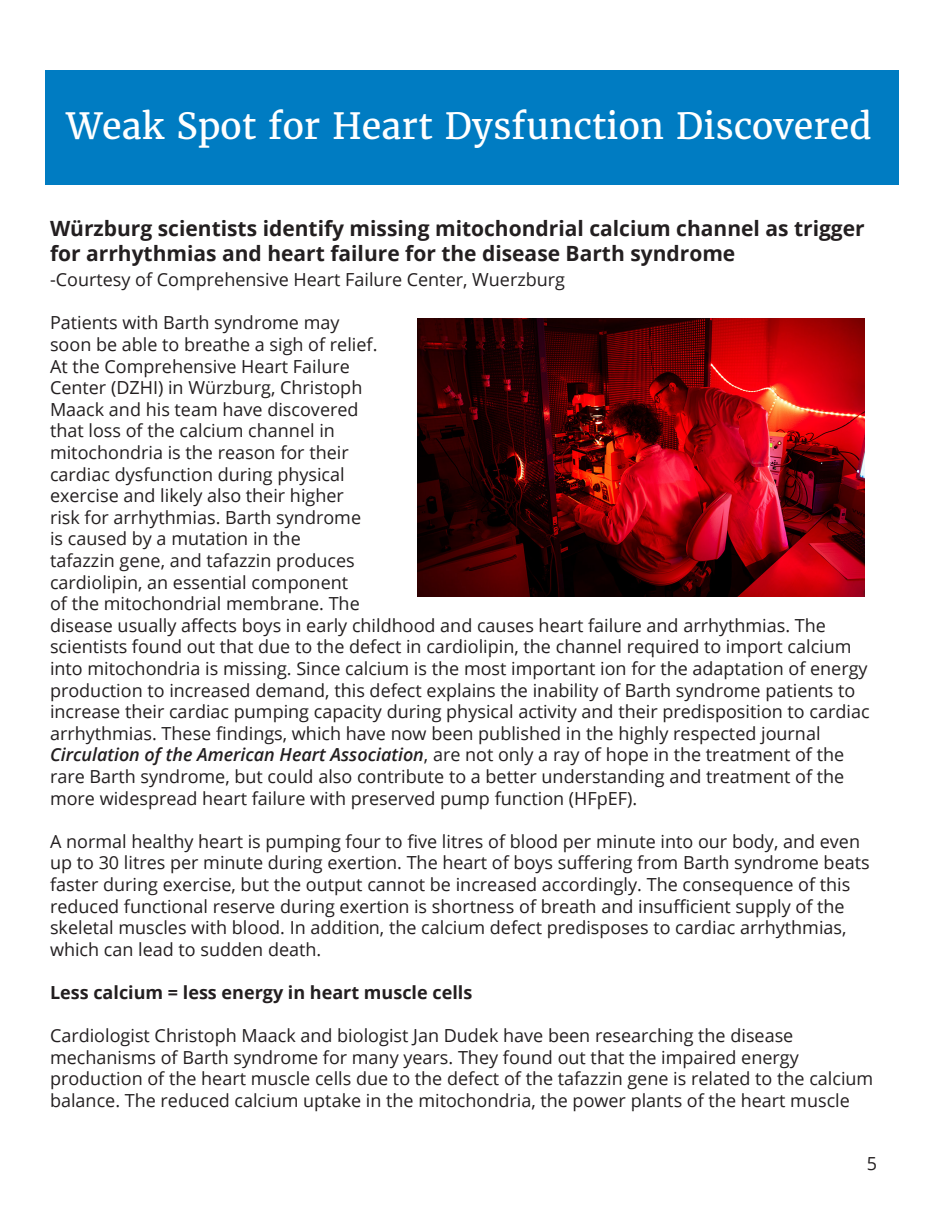
<style>
.page{position:relative;width:945px;height:1215px;background:#fff}
.page>*{position:absolute;margin:0;border:0;box-sizing:border-box;transform-origin:0 0}
.t1{font:36px "Merriweather";color:#fff}
.t2{font:700 21px/25.2px "Open Sans";color:#231f20}
.t3{font:18px/21.6px "Open Sans";color:#231f20}
.t4{font:700 18px "Open Sans";color:#231f20}
.s1{font-weight:600;font-style:italic}
</style>
<div class="page">
<div style="left:46px;top:70px;width:853px;height:115px;background:#007cc2"></div>
<img style="left:418px;top:319px;width:446px;height:278px">
<h1 class="t1" style="left:66px;top:104px;width:807px">Weak Spot for Heart Dysfunction Discovered</h1>
<p class="t2" style="left:50px;top:215px;width:816px">Würzburg scientists identify missing mitochondrial calcium channel as trigger for arrhythmias and heart failure for the disease Barth syndrome</p>
<p class="t3" style="left:50px;top:268px;width:517px">-Courtesy of Comprehensive Heart Failure Center, Wuerzburg</p>
<p class="t3" style="left:50px;top:312px;width:821px">Patients with Barth syndrome may<br>soon be able to breathe a sigh of relief.<br>At the Comprehensive Heart Failure<br>Center (DZHI) in Würzburg, Christoph<br>Maack and his team have discovered<br>that loss of the calcium channel in<br>mitochondria is the reason for their<br>cardiac dysfunction during physical<br>exercise and likely also their higher<br>risk for arrhythmias. Barth syndrome<br>is caused by a mutation in the<br>tafazzin gene, and tafazzin produces<br>cardiolipin, an essential component<br>of the mitochondrial membrane. The<br>disease usually affects boys in early childhood and causes heart failure and arrhythmias. The scientists found out that due to the defect in cardiolipin, the channel required to import calcium into mitochondria is missing. Since calcium is the most important ion for the adaptation of energy production to increased demand, this defect explains the inability of Barth syndrome patients to increase their cardiac pumping capacity during physical activity and their predisposition to cardiac arrhythmias. These findings, which have now been published in the highly respected journal <span class="s1">Circulation of the American Heart Association</span>, are not only a ray of hope in the treatment of the rare Barth syndrome, but could also contribute to a better understanding and treatment of the more widespread heart failure with preserved pump function (HFpEF).</p>
<p class="t3" style="left:50px;top:830px;width:821px">A normal healthy heart is pumping four to five litres of blood per minute into our body, and even up to 30 litres per minute during exertion. The heart of boys suffering from Barth syndrome beats faster during exercise, but the output cannot be increased accordingly. The consequence of this reduced functional reserve during exertion is shortness of breath and insufficient supply of the skeletal muscles with blood. In addition, the calcium defect predisposes to cardiac arrhythmias, which can lead to sudden death.</p>
<p class="t4" style="left:50px;top:980px;width:424px">Less calcium = less energy in heart muscle cells</p>
<p class="t3" style="left:50px;top:1024px;width:825px">Cardiologist Christoph Maack and biologist Jan Dudek have been researching the disease mechanisms of Barth syndrome for many years. They found out that the impaired energy production of the heart muscle cells due to the defect of the tafazzin gene is related to the calcium balance. The reduced calcium uptake in the mitochondria, the power plants of the heart muscle</p>
<p class="t3" style="left:867px;top:1152px;width:12px">5</p>
</div>
